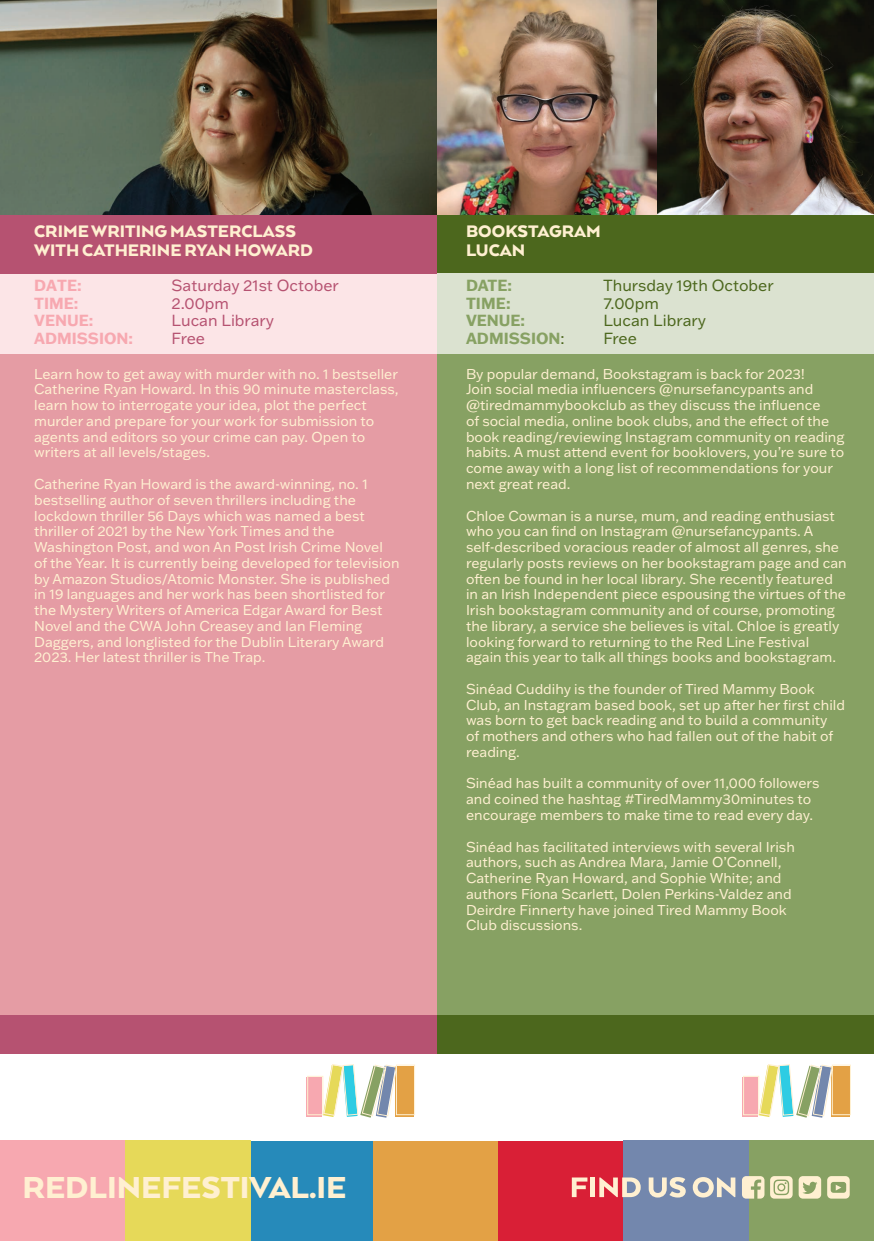
<style>
.page{position:relative;width:874px;height:1241px;background:#fff}
.page>*{position:absolute;margin:0;border:0;box-sizing:border-box;transform-origin:0 0}
.t1{font:900 35px "Arquitecta";color:#fff0d1}
.t2{font:900 19.25px "Arquitecta";color:#fff0d1}
.t3{font:15.75px "Franklin Gothic ATF";color:#b65271}
.t4{font:15.75px "Franklin Gothic ATF";color:#4c671d}
.t5{font:700 15.75px "Franklin Gothic ATF";color:#f7a8b0}
.t6{font:700 15.75px "Franklin Gothic ATF";color:#87a163}
.t7{font:14px/15.8px "Franklin Gothic ATF";color:#fff0d1}
.s1{font-weight:400;color:#4c671d}
</style>
<div class="page">
<div style="left:497px;top:1140px;width:126px;height:100px;background:#d91f36"></div>
<div style="left:748px;top:1140px;width:125px;height:100px;background:#87a163"></div>
<div style="left:372px;top:1140px;width:125px;height:100px;background:#e3a145"></div>
<div style="left:0;top:1140px;width:125px;height:100px;background:#f7a8b0"></div>
<div style="left:623px;top:1140px;width:125px;height:100px;background:#7387ad"></div>
<div style="left:247px;top:1140px;width:125px;height:100px;background:#268aba"></div>
<div style="left:125px;top:1140px;width:125px;height:100px;background:#e6d959"></div>
<svg style="left:742px;top:1175px;width:50px;height:23px"></svg>
<svg style="left:798px;top:1176px;width:22px;height:22px"></svg>
<svg style="left:827px;top:1176px;width:22px;height:22px"></svg>
<svg style="left:571px;top:1177px;width:16px;height:19px"></svg>
<hr style="left:590px;top:1177px;width:4px;height:19px;background:#fff0d1">
<svg style="left:599px;top:1177px;width:41px;height:19px"></svg>
<svg style="left:648px;top:1177px;width:37px;height:20px"></svg>
<svg style="left:692px;top:1177px;width:43px;height:20px"></svg>
<div style="left:0;top:247px;width:437px;height:166px;background:#fce5e7"></div>
<div style="left:0;top:355px;width:437px;height:674px;background:#e59ca4"></div>
<div style="left:0;top:212px;width:437px;height:62px;background:#b65271"></div>
<div style="left:0;top:1015px;width:437px;height:38px;background:#b65271"></div>
<div style="left:437px;top:247px;width:436px;height:149px;background:#dbe2d0"></div>
<div style="left:437px;top:354px;width:436px;height:675px;background:#87a163"></div>
<div style="left:437px;top:212px;width:436px;height:61px;background:#4c671d"></div>
<div style="left:437px;top:1015px;width:436px;height:38px;background:#4c671d"></div>
<img style="left:0;top:0;width:437px;height:214px">
<img style="left:437px;top:0;width:220px;height:214px">
<img style="left:657px;top:0;width:216px;height:214px">
<svg style="left:742px;top:1064px;width:108px;height:53px"></svg>
<svg style="left:306px;top:1064px;width:109px;height:53px"></svg>
<p class="t2" style="left:34px;top:219px;width:263px">CRIME WRITING MASTERCLASS</p>
<p class="t2" style="left:34px;top:238px;width:280px">WITH CATHERINE RYAN HOWARD</p>
<p class="t5" style="left:34px;top:275px;width:49px">DATE:</p>
<p class="t3" style="left:171px;top:275px;width:169px">Saturday 21st October</p>
<p class="t5" style="left:34px;top:292px;width:46px">TIME:</p>
<p class="t3" style="left:171px;top:292px;width:59px">2.00pm</p>
<p class="t5" style="left:34px;top:310px;width:61px">VENUE:</p>
<p class="t3" style="left:171px;top:310px;width:104px">Lucan Library</p>
<p class="t5" style="left:34px;top:327px;width:100px">ADMISSION:</p>
<p class="t3" style="left:171px;top:327px;width:35px">Free</p>
<p class="t7" style="left:34px;top:365px;width:366px;text-align:justify">Learn how to get away with murder with no. 1 bestseller Catherine Ryan Howard. In this 90 minute masterclass, learn how to interrogate your idea, plot the perfect</p>
<p class="t7" style="left:34px;top:412px;width:341px">murder and prepare for your work for submission to agents and editors so your crime can pay. Open to</p>
<p class="t7" style="left:34px;top:444px;width:177px">writers at all levels/stages.</p>
<p class="t7" style="left:34px;top:475px;width:335px">Catherine Ryan Howard is the award-winning, no. 1</p>
<p class="t7" style="left:34px;top:491px;width:323px">bestselling author of seven thrillers including the</p>
<p class="t7" style="left:34px;top:507px;width:332px">lockdown thriller 56 Days which was named a best</p>
<p class="t7" style="left:34px;top:523px;width:302px">thriller of 2021 by the New York Times and the</p>
<p class="t7" style="left:34px;top:538px;width:350px">Washington Post, and won An Post Irish Crime Novel</p>
<p class="t7" style="left:34px;top:554px;width:367px">of the Year. It is currently being developed for television by Amazon Studios/Atomic Monster. She is published</p>
<p class="t7" style="left:34px;top:586px;width:352px">in 19 languages and her work has been shortlisted for the Mystery Writers of America Edgar Award for Best<br>Novel and the CWA John Creasey and Ian Fleming</p>
<p class="t7" style="left:34px;top:633px;width:351px">Daggers, and longlisted for the Dublin Literary Award<br>2023. Her latest thriller is The Trap.</p>
<p class="t2" style="left:466px;top:219px;width:136px">BOOKSTAGRAM</p>
<p class="t2" style="left:466px;top:238px;width:61px">LUCAN</p>
<p class="t6" style="left:466px;top:275px;width:48px">DATE:</p>
<p class="t4" style="left:602px;top:275px;width:172px">Thursday 19th October</p>
<p class="t6" style="left:466px;top:292px;width:46px">TIME:</p>
<p class="t4" style="left:603px;top:292px;width:57px">7.00pm</p>
<p class="t6" style="left:466px;top:310px;width:61px">VENUE:</p>
<p class="t4" style="left:603px;top:310px;width:104px">Lucan Library</p>
<p class="t6" style="left:466px;top:327px;width:100px">ADMISSION<span class="s1">:</span></p>
<p class="t4" style="left:603px;top:327px;width:35px">Free</p>
<p class="t7" style="left:466px;top:365px;width:340px">By popular demand, Bookstagram is back for 2023!</p>
<p class="t7" style="left:466px;top:381px;width:349px">Join social media influencers @nursefancypants and</p>
<p class="t7" style="left:466px;top:397px;width:380px">@tiredmammybookclub as they discuss the influence<br>of social media, online book clubs, and the effect of the book reading/reviewing Instagram community on reading habits. A must attend event for booklovers, you’re sure to come away with a long list of recommendations for your next great read.</p>
<p class="t7" style="left:466px;top:507px;width:382px">Chloe Cowman is a nurse, mum, and reading enthusiast who you can find on Instagram @nursefancypants. A self-described voracious reader of almost all genres, she regularly posts reviews on her bookstagram page and can often be found in her local library. She recently featured in an Irish Independent piece espousing the virtues of the Irish bookstagram community and of course, promoting the library, a service she believes is vital. Chloe is greatly looking forward to returning to the Red Line Festival again this year to talk all things books and bookstagram.</p>
<p class="t7" style="left:466px;top:680px;width:380px">Sinéad Cuddihy is the founder of Tired Mammy Book Club, an Instagram based book, set up after her first child was born to get back reading and to build a community<br>of mothers and others who had fallen out of the habit of reading.</p>
<p class="t7" style="left:466px;top:775px;width:355px">Sinéad has built a community of over 11,000 followers and coined the hashtag #TiredMammy30minutes to encourage members to make time to read every day.</p>
<p class="t7" style="left:466px;top:838px;width:330px">Sinéad has facilitated interviews with several Irish</p>
<p class="t7" style="left:466px;top:853px;width:317px">authors, such as Andrea Mara, Jamie O’Connell,</p>
<p class="t7" style="left:466px;top:869px;width:317px">Catherine Ryan Howard, and Sophie White; and</p>
<p class="t7" style="left:466px;top:885px;width:327px">authors Fíona Scarlett, Dolen Perkins-Valdez and</p>
<p class="t7" style="left:466px;top:901px;width:322px">Deirdre Finnerty have joined Tired Mammy Book</p>
<p class="t7" style="left:466px;top:916px;width:118px">Club discussions.</p>
<h1 class="t1" style="left:22px;top:1165px;width:325px">REDLINEFESTIVAL.IE</h1>
</div>
